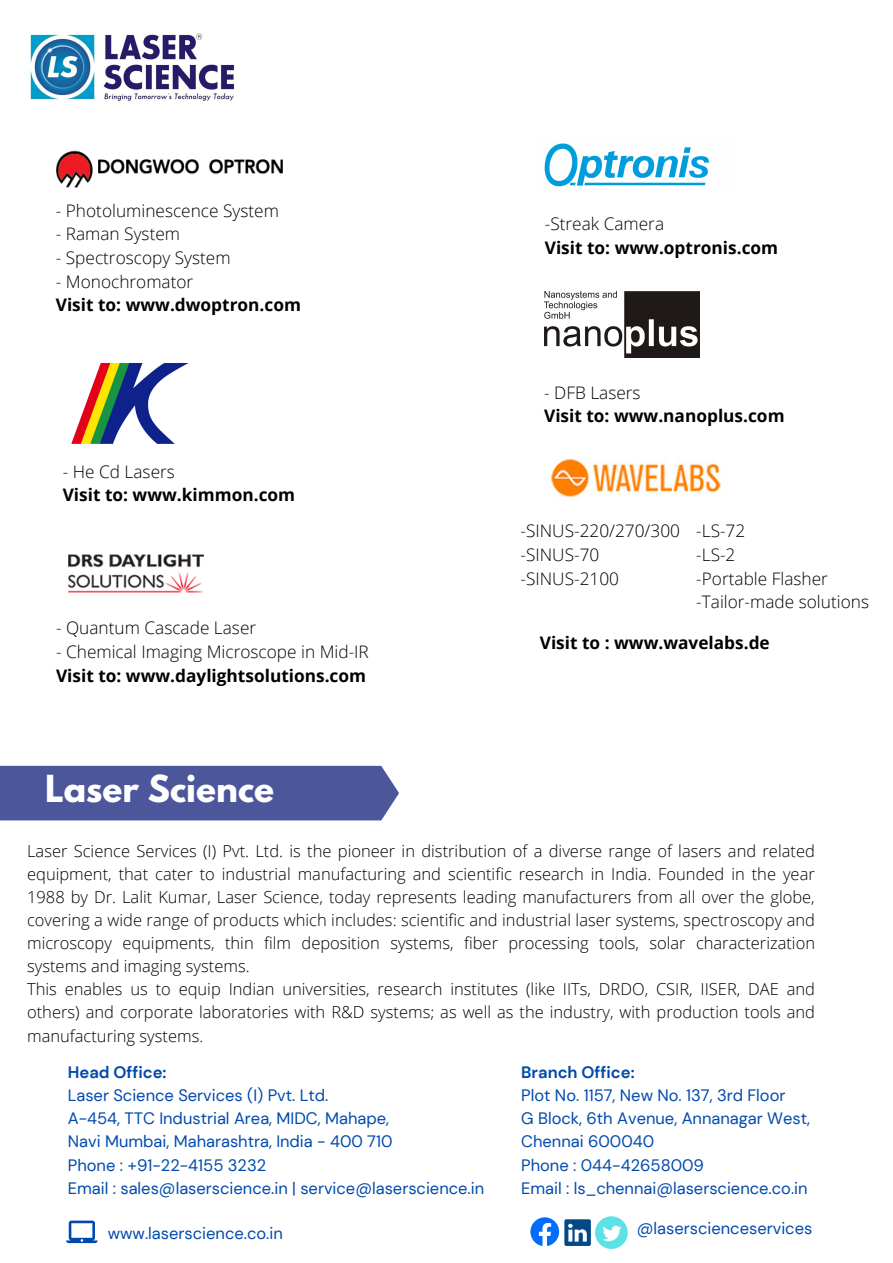
<style>
.page{position:relative;width:893px;height:1263px;background:#fff}
.page>*{position:absolute;margin:0;border:0;box-sizing:border-box;transform-origin:0 0}
.t1{font:700 33px "League Spartan";color:#fff}
.t2{font:300 17.25px "Open Sans";color:#000}
.t3{font:700 17.25px "Open Sans";color:#000}
.t4{font:300 16.5px/23.1px "Open Sans";color:#000;text-align:justify}
.t5{font:16.5px "DM Sans";color:#004aad}
.t6{font:700 16.5px "DM Sans";color:#004aad}
</style>
<div class="page">
<img style="left:30px;top:33px;width:204px;height:68px">
<img style="left:544px;top:292px;width:155px;height:66px">
<img style="left:550px;top:458px;width:171px;height:40px">
<svg style="left:530px;top:1216px;width:98px;height:33px"></svg>
<svg style="left:66px;top:1220px;width:32px;height:23px"></svg>
<img style="left:544px;top:143px;width:166px;height:44px">
<div style="left:0;top:766px;width:399px;height:54px;background:#4b569b"></div>
<img style="left:56px;top:150px;width:227px;height:38px">
<img style="left:68px;top:554px;width:136px;height:39px">
<img style="left:71px;top:363px;width:118px;height:81px">
<p class="t2" style="left:56px;top:198px;width:224px">- Photoluminescence System</p>
<p class="t2" style="left:56px;top:222px;width:126px">- Raman System</p>
<p class="t2" style="left:56px;top:246px;width:176px">- Spectroscopy System</p>
<p class="t2" style="left:56px;top:269px;width:139px">- Monochromator</p>
<p class="t3" style="left:56px;top:293px;width:247px">Visit to: www.dwoptron.com</p>
<p class="t2" style="left:63px;top:459px;width:114px">- He Cd Lasers</p>
<p class="t3" style="left:63px;top:483px;width:234px">Visit to: www.kimmon.com</p>
<p class="t2" style="left:56px;top:616px;width:202px">- Quantum Cascade Laser</p>
<p class="t2" style="left:56px;top:640px;width:314px">- Chemical Imaging Microscope in Mid-IR</p>
<p class="t3" style="left:56px;top:663px;width:311px">Visit to: www.daylightsolutions.com</p>
<p class="t1" style="left:45px;top:772px;width:230px">Laser Science</p>
<p class="t2" style="left:545px;top:212px;width:121px">-Streak Camera</p>
<p class="t3" style="left:545px;top:236px;width:235px">Visit to: www.optronis.com</p>
<p class="t2" style="left:544px;top:380px;width:98px">- DFB Lasers</p>
<p class="t3" style="left:544px;top:404px;width:242px">Visit to: www.nanoplus.com</p>
<p class="t2" style="left:520px;top:519px;width:161px">-SINUS-220/270/300</p>
<p class="t2" style="left:520px;top:543px;width:80px">-SINUS-70</p>
<p class="t2" style="left:520px;top:566px;width:100px">-SINUS-2100</p>
<p class="t2" style="left:696px;top:519px;width:51px">-LS-72</p>
<p class="t2" style="left:696px;top:543px;width:41px">-LS-2</p>
<p class="t2" style="left:696px;top:566px;width:133px">-Portable Flasher</p>
<p class="t2" style="left:696px;top:590px;width:174px">-Tailor-made solutions</p>
<p class="t3" style="left:540px;top:630px;width:231px">Visit to : www.wavelabs.de</p>
<p class="t4" style="left:27px;top:839px;width:789px">Laser Science Services (I) Pvt. Ltd. is the pioneer in distribution of a diverse range of lasers and related equipment, that cater to industrial manufacturing and scientific research in India. Founded in the year 1988 by Dr. Lalit Kumar, Laser Science, today represents leading manufacturers from all over the globe, covering a wide range of products which includes: scientific and industrial laser systems, spectroscopy and microscopy equipments, thin film deposition systems, fiber processing tools, solar characterization systems and imaging systems.</p>
<p class="t4" style="left:27px;top:977px;width:789px">This enables us to equip Indian universities, research institutes (like IITs, DRDO, CSIR, IISER, DAE and others) and corporate laboratories with R&amp;D systems; as well as the industry, with production tools and manufacturing systems.</p>
<p class="t6" style="left:68px;top:1062px;width:100px">Head Office:</p>
<p class="t5" style="left:68px;top:1085px;width:262px">Laser Science Services (I) Pvt. Ltd.</p>
<p class="t5" style="left:68px;top:1108px;width:323px">A-454, TTC Industrial Area, MIDC, Mahape,</p>
<p class="t5" style="left:68px;top:1131px;width:326px">Navi Mumbai, Maharashtra, India - 400 710</p>
<p class="t5" style="left:68px;top:1154px;width:200px">Phone : +91-22-4155 3232</p>
<p class="t5" style="left:68px;top:1177px;width:418px">Email : sales@laserscience.in | service@laserscience.in</p>
<p class="t5" style="left:108px;top:1222px;width:177px">www.laserscience.co.in</p>
<p class="t5" style="left:637px;top:1218px;width:177px">@laserscienceservices</p>
<p class="t6" style="left:521px;top:1062px;width:115px">Branch Office:</p>
<p class="t5" style="left:521px;top:1085px;width:266px">Plot No. 1157, New No. 137, 3rd Floor</p>
<p class="t5" style="left:521px;top:1108px;width:290px">G Block, 6th Avenue, Annanagar West,</p>
<p class="t5" style="left:521px;top:1131px;width:134px">Chennai 600040</p>
<p class="t5" style="left:521px;top:1154px;width:184px">Phone : 044-42658009</p>
<p class="t5" style="left:521px;top:1177px;width:288px">Email : ls_chennai@laserscience.co.in</p>
</div>
